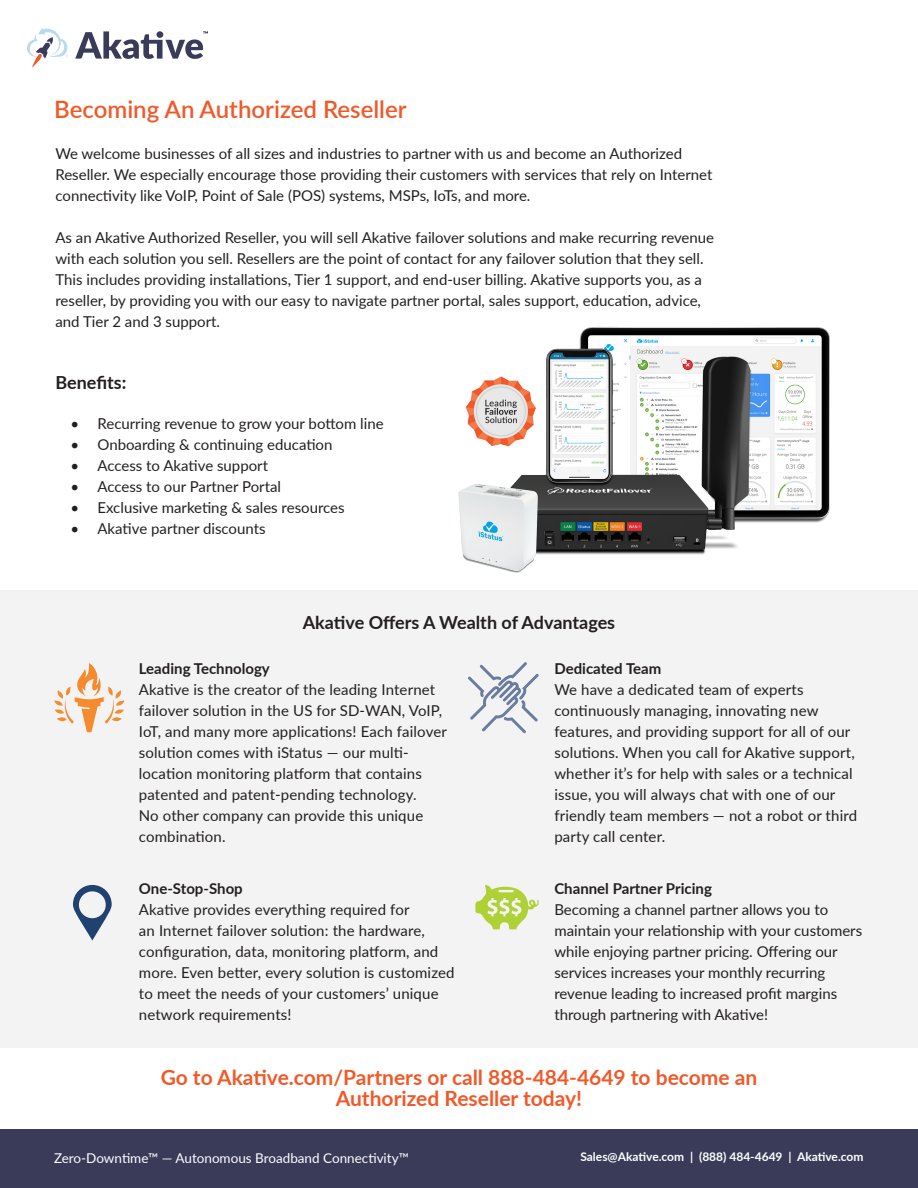
<style>
.page{position:relative;width:918px;height:1188px;background:#fff}
.page>*{position:absolute;margin:0;border:0;box-sizing:border-box;transform-origin:0 0}
.Subtitle{font:600 24px "Lato";color:#f15929}
.Heading{font:700 21px/21px "Lato";color:#f15929;text-align:center}
.Heading-2{font:700 18px "Lato";color:#231f20}
.Body_Copy{font:15px/21px "Lato";color:#231f20}
.Heading-3{font:700 15px "Lato";color:#231f20}
.t1{font:13.5px "Lato";color:#fff}
.RB_Footer_Text{font:700 12px "Lato";color:#fff}
</style>
<div class="page">
<div style="left:0;top:590px;width:918px;height:457px;background:#f3f3f3"></div>
<svg style="left:27px;top:28px;width:41px;height:40px"></svg>
<svg style="left:75px;top:31px;width:133px;height:28px"></svg>
<div style="left:0;top:1130px;width:918px;height:58px;background:#393b59"></div>
<img style="left:458px;top:326px;width:372px;height:247px">
<svg style="left:468px;top:662px;width:71px;height:71px"></svg>
<svg style="left:54px;top:663px;width:70px;height:69px"></svg>
<svg style="left:475px;top:885px;width:64px;height:44px"></svg>
<svg style="left:73px;top:885px;width:39px;height:55px"></svg>
<p class="Subtitle" style="left:54px;top:92px;width:354px">Becoming An Authorized Reseller</p>
<p class="Body_Copy" style="left:56px;top:142px;width:658px">We welcome businesses of all sizes and industries to partner with us and become an Authorized<br>Reseller. We especially encourage those providing their customers with services that rely on Internet connectivity like VoIP, Point of Sale (POS) systems, MSPs, IoTs, and more.</p>
<p class="Body_Copy" style="left:56px;top:226px;width:660px">As an Akative Authorized Reseller, you will sell Akative failover solutions and make recurring revenue with each solution you sell. Resellers are the point of contact for any failover solution that they sell.<br>This includes providing installations, Tier 1 support, and end-user billing. Akative supports you, as a reseller, by providing you with our easy to navigate partner portal, sales support, education, advice, and Tier 2 and 3 support.</p>
<p class="Heading-2" style="left:56px;top:369px;width:72px">Benefits:</p>
<p class="Body_Copy" style="left:71px;top:412px;width:315px">• Recurring revenue to grow your bottom line</p>
<p class="Body_Copy" style="left:71px;top:433px;width:263px">• Onboarding &amp; continuing education</p>
<p class="Body_Copy" style="left:71px;top:454px;width:199px">• Access to Akative support</p>
<p class="Body_Copy" style="left:71px;top:475px;width:212px">• Access to our Partner Portal</p>
<p class="Body_Copy" style="left:71px;top:496px;width:276px">• Exclusive marketing &amp; sales resources</p>
<p class="Body_Copy" style="left:71px;top:517px;width:197px">• Akative partner discounts</p>
<p class="Heading-3" style="left:139px;top:658px;width:132px">Leading Technology</p>
<p class="Heading-2" style="left:303px;top:609px;width:314px">Akative Offers A Wealth of Advantages</p>
<p class="Heading-3" style="left:554px;top:658px;width:108px">Dedicated Team</p>
<p class="Body_Copy" style="left:139px;top:678px;width:310px">Akative is the creator of the leading Internet failover solution in the US for SD-WAN, VoIP, IoT, and many more applications! Each failover solution comes with iStatus — our multi&shy;location monitoring platform that contains patented and patent-pending technology.<br>No other company can provide this unique combination.</p>
<p class="Heading-3" style="left:139px;top:877px;width:105px">One-Stop-Shop</p>
<p class="Body_Copy" style="left:139px;top:898px;width:317px">Akative provides everything required for<br>an Internet failover solution: the hardware, configuration, data, monitoring platform, and more. Even better, every solution is customized to meet the needs of your customers’ unique network requirements!</p>
<p class="Body_Copy" style="left:554px;top:678px;width:304px">We have a dedicated team of experts continuously managing, innovating new features, and providing support for all of our solutions. When you call for Akative support, whether it’s for help with sales or a technical issue, you will always chat with one of our friendly team members — not a robot or third party call center.</p>
<p class="Heading-3" style="left:554px;top:877px;width:159px">Channel Partner Pricing</p>
<p class="Body_Copy" style="left:554px;top:898px;width:309px">Becoming a channel partner allows you to maintain your relationship with your customers while enjoying partner pricing. Offering our services increases your monthly recurring revenue leading to increased profit margins through partnering with Akative!</p>
<p class="Heading" style="left:161px;top:1066px;width:598px">Go to Akative.com/Partners or call 888-484-4649 to become an<br>Authorized Reseller today!</p>
<p class="t1" style="left:54px;top:1148px;width:356px">Zero-Downtime™ — Autonomous Broadband Connectivity™</p>
<p class="RB_Footer_Text" style="left:580px;top:1148px;width:285px">Sales@Akative.com | (888) 484-4649 | Akative.com</p>
</div>
